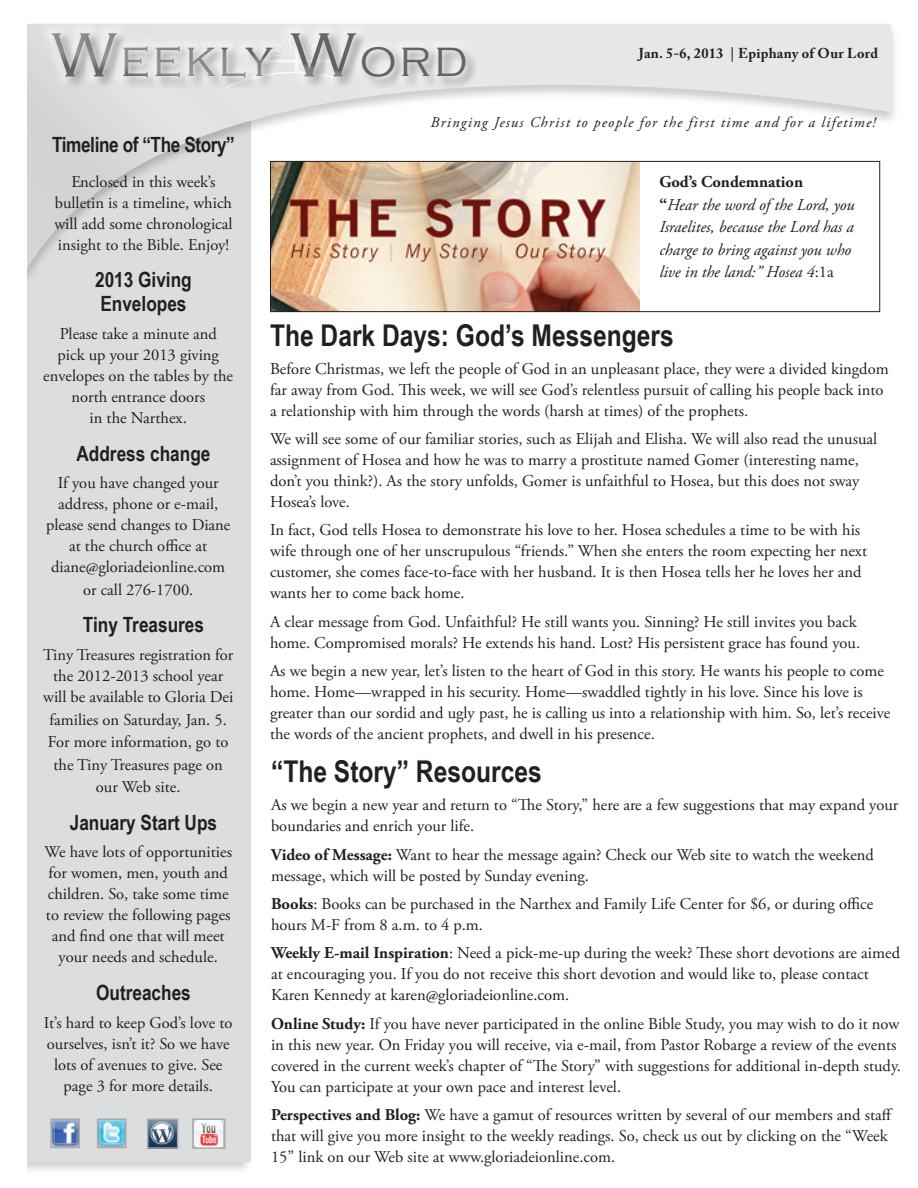
<style>
.page{position:relative;width:918px;height:1188px;background:#fff}
.page>*{position:absolute;margin:0;border:0;box-sizing:border-box;transform-origin:0 0}
.t1{font:300 64.65px "Copperplate Gothic";color:#57585a;scale:.95 1}
.t2{font:300 51.75px "Copperplate Gothic";letter-spacing:.06em;color:#57585a;scale:.95 1}
.t3{font:700 30px "Arial Narrow";color:#231f20}
.t4{font:700 21px/24px "Arial Narrow";color:#231f20}
.t5{font:700 21px "Arial Narrow";letter-spacing:-.02em;color:#231f20}
.t6{font:16.5px/21px "Adobe Garamond Pro";color:#231f20}
.t7{font:italic 16.5px/22.5px "Adobe Garamond Pro";color:#231f20}
.t8{font:italic 15px "Adobe Garamond Pro";letter-spacing:.08em;color:#231f20}
.t9{font:700 14.25px "Adobe Caslon Pro";letter-spacing:.02em;color:#231f20}
.s1{font-size:64.65px}
.s2{font-weight:700;font-style:normal}
.s3{font-style:normal}
.s4{font-weight:700}
</style>
<div class="page">
<div style="left:27px;top:106px;width:224px;height:1056px;background:#dcdddf"></div>
<div style="left:0;top:22px;width:900px;height:325px;background:#231f20;opacity:.23"></div>
<svg style="left:27px;top:22px;width:864px;height:313px"></svg>
<div style="left:0;top:0;width:27px;height:1177px;background:#fff"></div>
<svg style="left:227px;top:90px;width:109px;height:3px"></svg>
<img style="left:52px;top:1121px;width:26px;height:25px">
<div style="left:50px;top:1119px;width:30px;height:29px;border:1px solid #a8a9ad"></div>
<img style="left:99px;top:1121px;width:26px;height:25px">
<div style="left:97px;top:1119px;width:30px;height:29px;border:1px solid #a8a9ad"></div>
<img style="left:194px;top:1121px;width:30px;height:26px">
<div style="left:192px;top:1119px;width:34px;height:30px;border:1px solid #a8a9ad"></div>
<img style="left:149px;top:1121px;width:27px;height:26px">
<div style="left:147px;top:1119px;width:31px;height:30px;border:1px solid #a8a9ad"></div>
<div style="left:49px;top:30px;width:429px;height:60px;background:#e6e7e9"></div>
<svg style="left:41px;top:23px;width:435px;height:66px"></svg>
<img style="left:272px;top:163px;width:368px;height:147px">
<div style="left:270px;top:161px;width:610px;height:151px;border:1px solid #231f20"></div>
<h1 class="t1" style="left:52px;top:20px;width:70px">W</h1>
<h2 class="t2" style="left:120px;top:31px;width:367px">eekly <span class="s1">W</span>ord</h2>
<p class="t9" style="left:639px;top:45px;width:241px">Jan. 5-6, 2013 | Epiphany of Our Lord</p>
<p class="t5" style="left:52px;top:129px;width:184px">Timeline of “The Story”</p>
<p class="t6" style="left:54px;top:172px;width:180px;text-align:center">Enclosed in this week’s bulletin is a timeline, which will add some chronological insight to the Bible. Enjoy!</p>
<p class="t4" style="left:95px;top:267px;width:98px">2013 Giving<br>Envelopes</p>
<p class="t6" style="left:43px;top:324px;width:191px;text-align:center">Please take a minute and<br>pick up your 2013 giving envelopes on the tables by the north entrance doors<br>in the Narthex.</p>
<p class="t4" style="left:77px;top:440px;width:135px">Address change</p>
<p class="t6" style="left:46px;top:473px;width:186px;text-align:center">If you have changed your address, phone or e-mail, please send changes to Diane at the church office at diane@gloriadeionline.com</p>
<p class="t6" style="left:83px;top:580px;width:112px">or call 276-1700.</p>
<p class="t4" style="left:83px;top:612px;width:123px">Tiny Treasures</p>
<p class="t6" style="left:43px;top:645px;width:192px;text-align:center">Tiny Treasures registration for the 2012-2013 school year will be available to Gloria Dei</p>
<p class="t6" style="left:48px;top:709px;width:182px;line-height:22.5px;text-align:center">families on Saturday, Jan. 5.<br>For more information, go to the Tiny Treasures page on our Web site.</p>
<p class="t4" style="left:70px;top:809px;width:149px">January Start Ups</p>
<p class="t6" style="left:44px;top:842px;width:189px;text-align:center">We have lots of opportunities for women, men, youth and children. So, take some time to review the following pages and find one that will meet your needs and schedule.</p>
<p class="t4" style="left:96px;top:980px;width:96px">Outreaches</p>
<p class="t6" style="left:44px;top:1013px;width:190px;text-align:center">It’s hard to keep God’s love to ourselves, isn’t it? So we have lots of avenues to give. See page 3 for more details.</p>
<p class="t8" style="left:431px;top:113px;width:446px">Bringing Jesus Christ to people for the first time and for a lifetime!</p>
<p class="t7" style="left:659px;top:171px;width:197px"><span class="s2">God’s Condemnation<br>“</span>Hear the word of the Lord, you<br>Israelites, because the Lord has a charge to bring against you who live in the land:” Hosea 4<span class="s3">:1a</span></p>
<h3 class="t3" style="left:270px;top:313px;width:405px">The Dark Days: God’s Messengers</h3>
<p class="t6" style="left:270px;top:358px;width:620px">Before Christmas, we left the people of God in an unpleasant place, they were a divided kingdom far away from God. This week, we will see God’s relentless pursuit of calling his people back into a relationship with him through the words (harsh at times) of the prophets.</p>
<p class="t6" style="left:270px;top:429px;width:609px">We will see some of our familiar stories, such as Elijah and Elisha. We will also read the unusual assignment of Hosea and how he was to marry a prostitute named Gomer (interesting name, don’t you think?). As the story unfolds, Gomer is unfaithful to Hosea, but this does not sway Hosea’s love.</p>
<p class="t6" style="left:270px;top:520px;width:599px">In fact, God tells Hosea to demonstrate his love to her. Hosea schedules a time to be with his wife through one of her unscrupulous “friends.” When she enters the room expecting her next customer, she comes face-to-face with her husband. It is then Hosea tells her he loves her and wants her to come back home.</p>
<p class="t6" style="left:270px;top:612px;width:592px">A clear message from God. Unfaithful? He still wants you. Sinning? He still invites you back home. Compromised morals? He extends his hand. Lost? His persistent grace has found you.</p>
<p class="t6" style="left:270px;top:661px;width:622px">As we begin a new year, let’s listen to the heart of God in this story. He wants his people to come home. Home—wrapped in his security. Home—swaddled tightly in his love. Since his love is greater than our sordid and ugly past, he is calling us into a relationship with him. So, let’s receive the words of the ancient prophets, and dwell in his presence.</p>
<h3 class="t3" style="left:271px;top:749px;width:272px">“The Story” Resources</h3>
<p class="t6" style="left:271px;top:795px;width:629px">As we begin a new year and return to “The Story,” here are a few suggestions that may expand your boundaries and enrich your life.</p>
<p class="t6" style="left:271px;top:844px;width:604px"><span class="s4">Video of Message:</span> Want to hear the message again? Check our Web site to watch the weekend message, which will be posted by Sunday evening.</p>
<p class="t6" style="left:271px;top:894px;width:604px"><span class="s4">Books</span>: Books can be purchased in the Narthex and Family Life Center for $6, or during office hours M-F from 8 a.m. to 4 p.m.</p>
<p class="t6" style="left:271px;top:943px;width:630px"><span class="s4">Weekly E-mail Inspiration</span>: Need a pick-me-up during the week? These short devotions are aimed at encouraging you. If you do not receive this short devotion and would like to, please contact<br>Karen Kennedy at karen@gloriadeionline.com.</p>
<p class="t6" style="left:271px;top:1014px;width:631px"><span class="s4">Online Study:</span> If you have never participated in the online Bible Study, you may wish to do it now in this new year. On Friday you will receive, via e-mail, from Pastor Robarge a review of the events covered in the current week’s chapter of “The Story” with suggestions for additional in-depth study.<br>You can participate at your own pace and interest level.</p>
<p class="t6" style="left:271px;top:1105px;width:623px"><span class="s4">Perspectives and Blog:</span> We have a gamut of resources written by several of our members and staff that will give you more insight to the weekly readings. So, check us out by clicking on the “Week<br>15” link on our Web site at www.gloriadeionline.com.</p>
</div>
